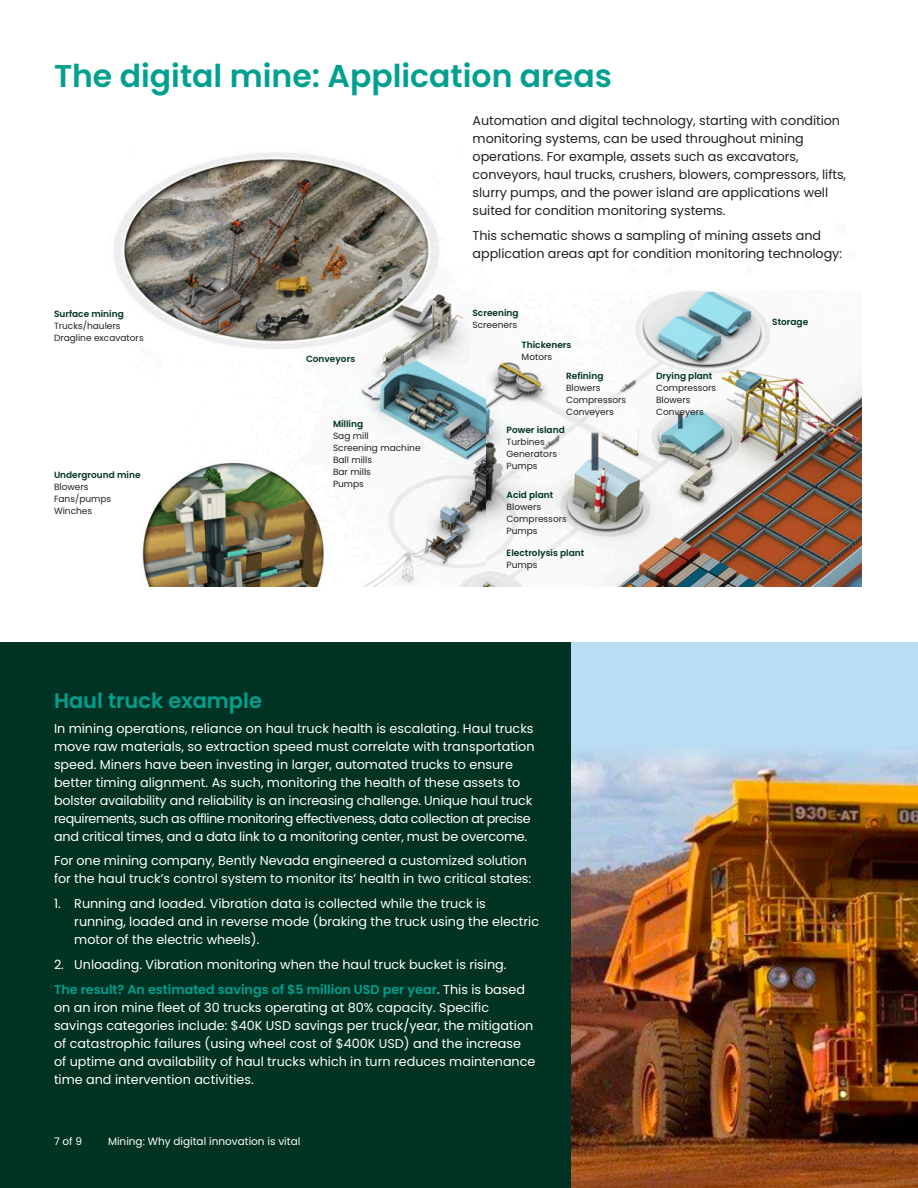
<style>
.page{position:relative;width:918px;height:1188px;background:#fff}
.page>*{position:absolute;margin:0;border:0;box-sizing:border-box;transform-origin:0 0}
.head_1_to_TOC{font:600 31.5px "Poppins";color:#00a08f}
._15pt-body_subhead{font:600 21px "Poppins";color:#00a08f}
._8_5pt-body_text{font:12.75px/18px "Poppins";color:#fff}
._8_5pt-body_text-2{font:12.75px/18px "Poppins";letter-spacing:-.005em;color:#231f20}
.t1{font:10.5px "Poppins";color:#fff}
._8_5pt-body_text-3{font:9px "Poppins";color:#231f20}
._8_5pt-body_text-4{font:600 9px "Poppins";color:#003323}
.s1{font-weight:600;color:#00a08f}
.s2{font-weight:600;color:#59c1a3}
</style>
<div class="page">
<div style="left:0;top:642px;width:918px;height:546px;background:#003323"></div>
<img style="left:114px;top:153px;width:748px;height:434px">
<div style="left:571px;top:642px;width:347px;height:546px;background:#b9ddf4"></div>
<img style="left:571px;top:751px;width:347px;height:437px">
<p class="head_1_to_TOC" style="left:54px;top:58px;width:559px">The digital mine: Application areas</p>
<p class="_8_5pt-body_text-4" style="left:54px;top:308px;width:71px">Surface mining</p>
<p class="_8_5pt-body_text-3" style="left:54px;top:320px;width:68px">Trucks/haulers</p>
<p class="_8_5pt-body_text-3" style="left:54px;top:332px;width:91px">Dragline excavators</p>
<p class="_8_5pt-body_text-4" style="left:54px;top:469px;width:88px">Underground mine</p>
<p class="_8_5pt-body_text-3" style="left:54px;top:481px;width:36px">Blowers</p>
<p class="_8_5pt-body_text-3" style="left:54px;top:493px;width:59px">Fans/pumps</p>
<p class="_8_5pt-body_text-3" style="left:54px;top:505px;width:40px">Winches</p>
<p class="_8_5pt-body_text-4" style="left:306px;top:353px;width:51px">Conveyors</p>
<p class="_8_5pt-body_text-4" style="left:333px;top:419px;width:32px">Milling</p>
<p class="_8_5pt-body_text-3" style="left:333px;top:431px;width:37px">Sag mill</p>
<p class="_8_5pt-body_text-3" style="left:333px;top:443px;width:89px">Screening machine</p>
<p class="_8_5pt-body_text-3" style="left:333px;top:455px;width:41px">Ball mills</p>
<p class="_8_5pt-body_text-3" style="left:333px;top:467px;width:39px">Bar mills</p>
<p class="_8_5pt-body_text-3" style="left:333px;top:479px;width:33px">Pumps</p>
<p class="_8_5pt-body_text-2" style="left:473px;top:112px;width:375px">Automation and digital technology, starting with condition monitoring systems, can be used throughout mining operations. For example, assets such as excavators, conveyors, haul trucks, crushers, blowers, compressors, lifts, slurry pumps, and the power island are applications well suited for condition monitoring systems.</p>
<p class="_8_5pt-body_text-2" style="left:473px;top:227px;width:371px">This schematic shows a sampling of mining assets and application areas apt for condition monitoring technology:</p>
<p class="_8_5pt-body_text-4" style="left:472px;top:308px;width:48px">Screening</p>
<p class="_8_5pt-body_text-3" style="left:472px;top:320px;width:46px">Screeners</p>
<p class="_8_5pt-body_text-4" style="left:522px;top:339px;width:51px">Thickeners</p>
<p class="_8_5pt-body_text-3" style="left:522px;top:351px;width:32px">Motors</p>
<p class="_8_5pt-body_text-4" style="left:566px;top:371px;width:39px">Refining</p>
<p class="_8_5pt-body_text-3" style="left:566px;top:383px;width:36px">Blowers</p>
<p class="_8_5pt-body_text-3" style="left:566px;top:395px;width:62px">Compressors</p>
<p class="_8_5pt-body_text-3" style="left:566px;top:407px;width:49px">Conveyers</p>
<p class="_8_5pt-body_text-4" style="left:507px;top:424px;width:60px">Power island</p>
<p class="_8_5pt-body_text-3" style="left:507px;top:436px;width:40px">Turbines</p>
<p class="_8_5pt-body_text-3" style="left:507px;top:448px;width:52px">Generators</p>
<p class="_8_5pt-body_text-3" style="left:507px;top:460px;width:33px">Pumps</p>
<p class="_8_5pt-body_text-4" style="left:507px;top:490px;width:48px">Acid plant</p>
<p class="_8_5pt-body_text-3" style="left:507px;top:502px;width:36px">Blowers</p>
<p class="_8_5pt-body_text-3" style="left:507px;top:514px;width:62px">Compressors</p>
<p class="_8_5pt-body_text-3" style="left:507px;top:526px;width:33px">Pumps</p>
<p class="_8_5pt-body_text-4" style="left:507px;top:548px;width:79px">Electrolysis plant</p>
<p class="_8_5pt-body_text-3" style="left:507px;top:560px;width:33px">Pumps</p>
<p class="_8_5pt-body_text-4" style="left:656px;top:371px;width:58px">Drying plant</p>
<p class="_8_5pt-body_text-3" style="left:656px;top:383px;width:62px">Compressors</p>
<p class="_8_5pt-body_text-3" style="left:656px;top:395px;width:36px">Blowers</p>
<p class="_8_5pt-body_text-3" style="left:656px;top:407px;width:49px">Conveyers</p>
<p class="_8_5pt-body_text-4" style="left:772px;top:317px;width:38px">Storage</p>
<p class="_15pt-body_subhead" style="left:54px;top:688px;width:210px">Haul truck example</p>
<p class="_8_5pt-body_text" style="left:54px;top:719px;width:482px">In mining operations, reliance on haul truck health is escalating. Haul trucks move raw materials, so extraction speed must correlate with transportation speed. Miners have been investing in larger, automated trucks to ensure better timing alignment. As such, monitoring the health of these assets to bolster availability and reliability is an increasing challenge. Unique haul truck requirements, such as offline monitoring effectiveness, data collection at precise and critical times, and a data link to a monitoring center, must be overcome.</p>
<p class="_8_5pt-body_text" style="left:54px;top:852px;width:479px">For one mining company, Bently Nevada engineered a customized solution for the haul truck’s control system to monitor its’ health in two critical states:</p>
<p class="_8_5pt-body_text" style="left:74px;top:895px;width:466px;text-indent:-20px">1. Running and loaded. Vibration data is collected while the truck is running, loaded and in reverse mode (braking the truck using the electric motor of the electric wheels).</p>
<p class="_8_5pt-body_text" style="left:54px;top:955px;width:454px">2. Unloading. Vibration monitoring when the haul truck bucket is rising.</p>
<p class="_8_5pt-body_text" style="left:54px;top:980px;width:483px"><span class="s1">The result? An estimated savings of $5 million USD per year</span><span class="s2">.</span> This is based on an iron mine fleet of 30 trucks operating at 80% capacity. Specific savings categories include: $40K USD savings per truck/year, the mitigation of catastrophic failures (using wheel cost of $400K USD) and the increase of uptime and availability of haul trucks which in turn reduces maintenance time and intervention activities.</p>
<p class="t1" style="left:54px;top:1135px;width:30px">7 of 9</p>
<p class="t1" style="left:108px;top:1135px;width:194px">Mining: Why digital innovation is vital</p>
</div>
